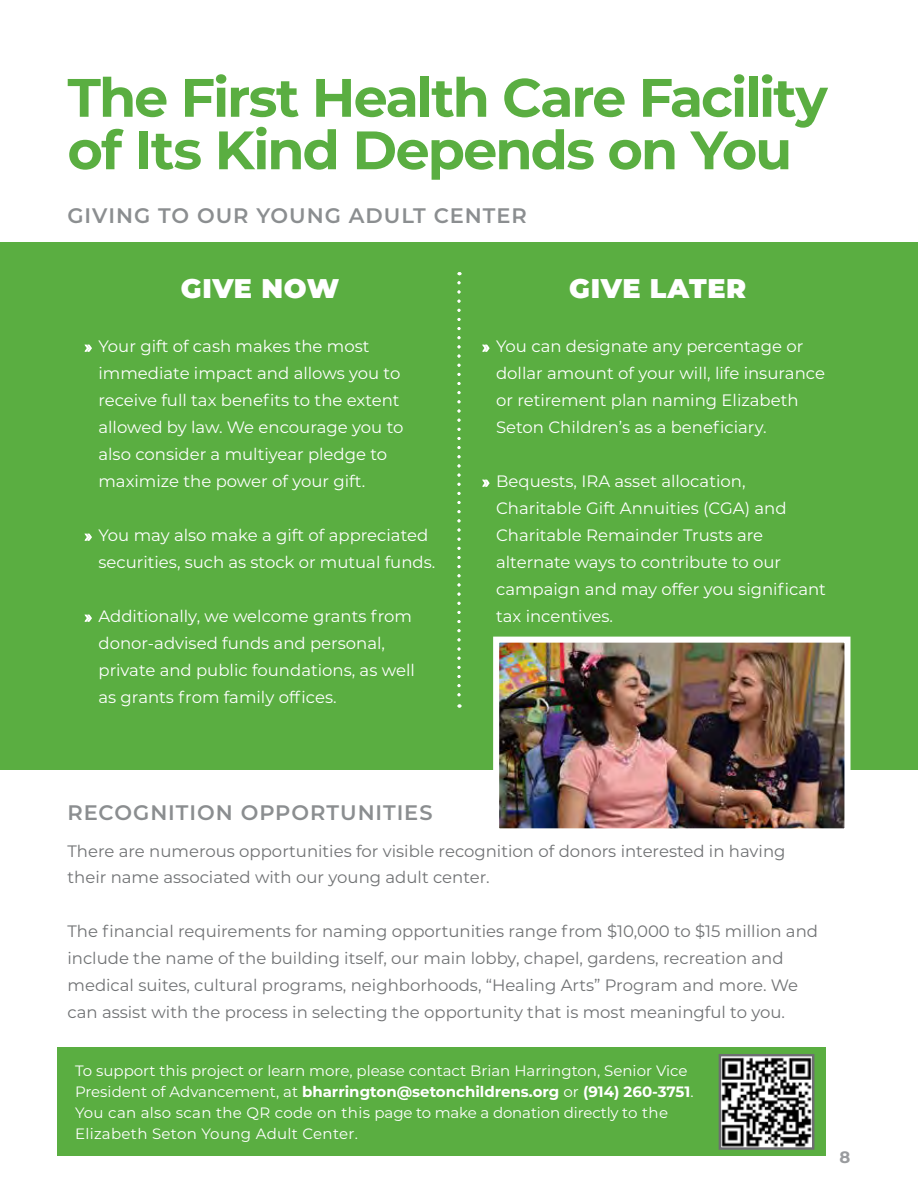
<style>
.page{position:relative;width:918px;height:1188px;background:#fff}
.page>*{position:absolute;margin:0;border:0;box-sizing:border-box;transform-origin:0 0}
.t1{font:700 54px/52.5px "Montserrat";letter-spacing:-.035em;color:#5aae41}
.t2{font:900 27px "Montserrat";letter-spacing:.025em;color:#fff}
.t3{font:600 21px "Montserrat";letter-spacing:.045em;color:#8b8e90}
.t4{font:16.5px/27px "Montserrat";color:#fff}
.t5{font:16.5px/27px "Montserrat";color:#707274}
.t6{font:700 16.5px "Montserrat";color:#999b9e}
.t7{font:15px/21px "Montserrat";color:#fff}
.s1{font-family:"Myriad Pro"}
.s2{font-weight:700}
</style>
<div class="page">
<div style="left:57px;top:1048px;width:768px;height:108px;background:#5aae41"></div>
<div style="left:0;top:243px;width:918px;height:527px;background:#5aae41"></div>
<svg style="left:458px;top:283px;width:2px;height:425px"></svg>
<img style="left:722px;top:1057px;width:89px;height:90px">
<div style="left:719px;top:1054px;width:95px;height:96px;border:2px solid #6d6e71"></div>
<img style="left:500px;top:644px;width:344px;height:183px">
<div style="left:493px;top:637px;width:358px;height:197px;border:6px solid #fff"></div>
<h1 class="t1" style="left:68px;top:69px;width:762px">The First Health Care Facility of Its Kind Depends on You</h1>
<p class="t3" style="left:68px;top:201px;width:461px">GIVING TO OUR YOUNG ADULT CENTER</p>
<h2 class="t2" style="left:181px;top:268px;width:160px">GIVE NOW</h2>
<p class="t4" style="left:98px;top:332px;width:306px;text-indent:-13px"><span class="s1">»</span> Your gift of cash makes the most immediate impact and allows you to receive full tax benefits to the extent allowed by law. We encourage you to also consider a multiyear pledge to maximize the power of your gift.</p>
<p class="t4" style="left:98px;top:521px;width:338px;text-indent:-13px"><span class="s1">»</span> You may also make a gift of appreciated securities, such as stock or mutual funds.</p>
<p class="t4" style="left:98px;top:602px;width:318px;text-indent:-13px"><span class="s1">»</span> Additionally, we welcome grants from donor-advised funds and personal, private and public foundations, as well as grants from family offices.</p>
<h2 class="t2" style="left:569px;top:268px;width:179px">GIVE LATER</h2>
<p class="t4" style="left:496px;top:332px;width:330px;text-indent:-13px"><span class="s1">»</span> You can designate any percentage or dollar amount of your will, life insurance or retirement plan naming Elizabeth Seton Children’s as a beneficiary.</p>
<p class="t4" style="left:496px;top:467px;width:331px;text-indent:-13px"><span class="s1">»</span> Bequests, IRA asset allocation,<br>Charitable Gift Annuities (CGA) and<br>Charitable Remainder Trusts are alternate ways to contribute to our campaign and may offer you significant tax incentives.</p>
<p class="t3" style="left:68px;top:797px;width:367px">RECOGNITION OPPORTUNITIES</p>
<p class="t5" style="left:68px;top:837px;width:720px">There are numerous opportunities for visible recognition of donors interested in having their name associated with our young adult center.</p>
<p class="t5" style="left:68px;top:918px;width:752px">The financial requirements for naming opportunities range from $10,000 to $15 million and include the name of the building itself, our main lobby, chapel, gardens, recreation and medical suites, cultural programs, neighborhoods, “Healing Arts” Program and more. We can assist with the process in selecting the opportunity that is most meaningful to you.</p>
<p class="t7" style="left:75px;top:1059px;width:620px">To support this project or learn more, please contact Brian Harrington, Senior Vice President of Advancement, at <span class="s2">bharrington@setonchildrens.org</span> or <span class="s2">(914) 260-3751</span>.<br>You can also scan the QR code on this page to make a donation directly to the Elizabeth Seton Young Adult Center.</p>
<p class="t6" style="left:840px;top:1146px;width:12px">8</p>
</div>
